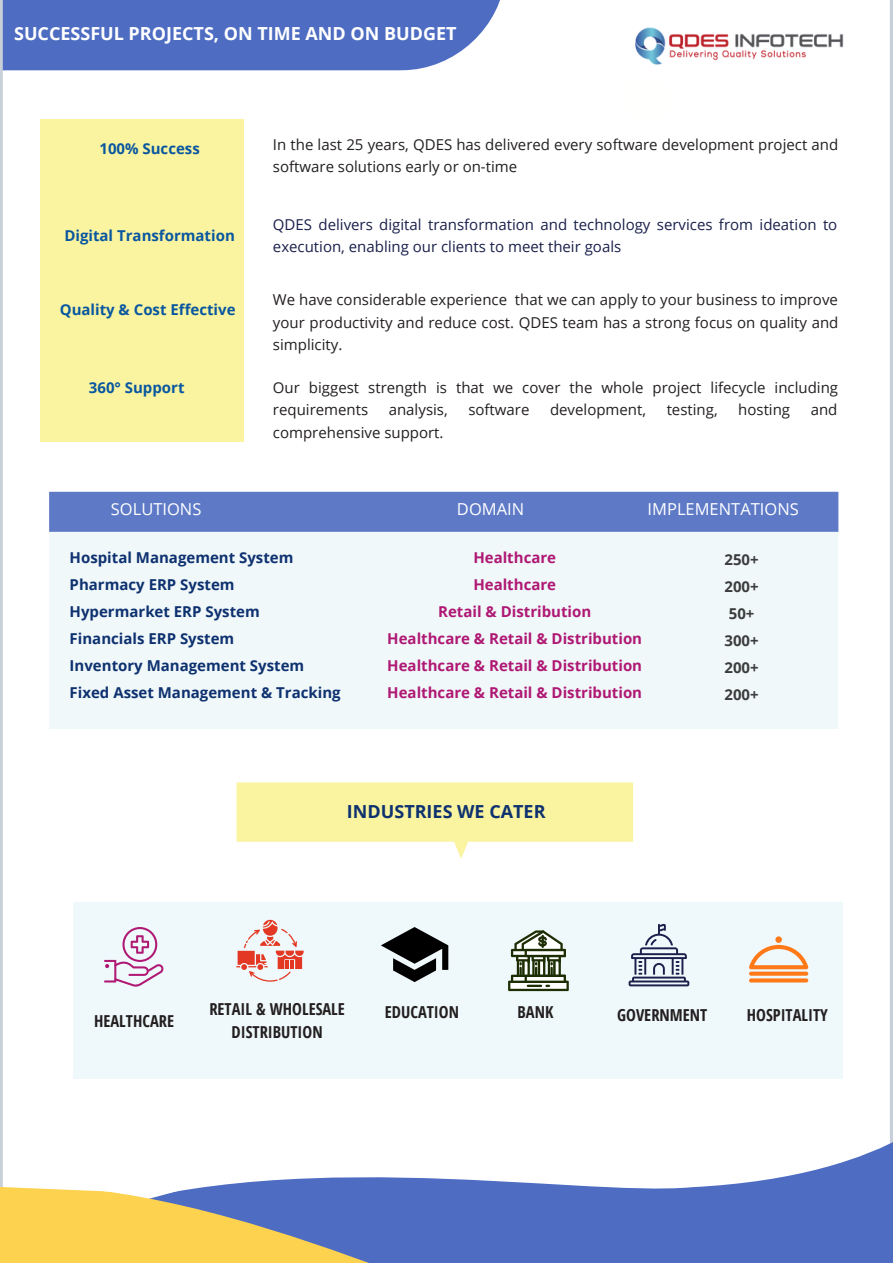
<style>
.page{position:relative;width:893px;height:1264px;background:#fff}
.page>*{position:absolute;margin:0;border:0;box-sizing:border-box;transform-origin:0 0}
.t1{font:700 18px "Open Sans";color:#fff}
.t2{font:700 18px "Open Sans";color:#0e316f}
.t3{font:700 16.5px/22.5px "Open Sans Condensed";color:#231f20;text-align:center}
.t4{font:16.5px "Open Sans";color:#fff}
.t5{font:15px/22.5px "Open Sans";color:#231f20}
.t6{font:700 15px/27px "Open Sans";color:#0e316f}
.t7{font:700 15px/27px "Open Sans";color:#af1873;text-align:center}
.t8{font:15px/22.5px "Open Sans";color:#1a204b}
.t9{font:700 15px "Open Sans";color:#09579f}
.t10{font:700 15px/27px "Open Sans";color:#3c3c3c}
</style>
<div class="page">
<div style="left:49px;top:532px;width:789px;height:197px;background:#f0f8fa"></div>
<div style="left:49px;top:492px;width:789px;height:40px;background:#5e7ac7"></div>
<div style="left:0;top:0;width:523px;height:70px;background:#4e6dc2"></div>
<hr style="left:0;top:0;width:3px;height:1259px;background:#c7d0d8">
<hr style="left:889px;top:0;width:3px;height:1259px;background:#c7d0d8">
<svg style="left:73px;top:1073px;width:819px;height:189px"></svg>
<svg style="left:0;top:1179px;width:861px;height:83px;fill:#4e6dc2"></svg>
<div style="left:40px;top:119px;width:204px;height:322px;background:#faf4a0"></div>
<div style="left:73px;top:902px;width:769px;height:176px;background:#eff8fa"></div>
<svg style="left:104px;top:927px;width:60px;height:59px"></svg>
<svg style="left:236px;top:919px;width:67px;height:62px"></svg>
<svg style="left:381px;top:927px;width:67px;height:55px"></svg>
<svg style="left:508px;top:930px;width:60px;height:61px"></svg>
<svg style="left:628px;top:923px;width:61px;height:63px"></svg>
<svg style="left:749px;top:971px;width:59px;height:4px"></svg>
<svg style="left:749px;top:978px;width:59px;height:4px"></svg>
<svg style="left:749px;top:936px;width:59px;height:33px"></svg>
<svg style="left:236px;top:782px;width:397px;height:76px"></svg>
<img style="left:635px;top:27px;width:209px;height:38px">
<p class="t1" style="left:14px;top:20px;width:444px">SUCCESSFUL PROJECTS, ON TIME AND ON BUDGET</p>
<p class="t9" style="left:99px;top:138px;width:102px">100% Success</p>
<p class="t9" style="left:64px;top:225px;width:172px">Digital Transformation</p>
<p class="t9" style="left:60px;top:299px;width:177px">Quality &amp; Cost Effective</p>
<p class="t9" style="left:89px;top:376px;width:97px">360° Support</p>
<p class="t5" style="left:273px;top:133px;width:566px">In the last 25 years, QDES has delivered every software development project and software solutions early or on-time</p>
<p class="t8" style="left:273px;top:213px;width:566px">QDES delivers digital transformation and technology services from ideation to execution, enabling our clients to meet their goals</p>
<p class="t5" style="left:273px;top:288px;width:567px;text-align:justify">We have considerable experience that we can apply to your business to improve your productivity and reduce cost. QDES team has a strong focus on quality and simplicity.</p>
<p class="t5" style="left:273px;top:376px;width:566px">Our biggest strength is that we cover the whole project lifecycle including requirements</p>
<p class="t5" style="left:389px;top:398px;width:60px">analysis,</p>
<p class="t5" style="left:468px;top:398px;width:63px">software</p>
<p class="t5" style="left:550px;top:398px;width:98px">development,</p>
<p class="t5" style="left:666px;top:398px;width:52px">testing,</p>
<p class="t5" style="left:738px;top:398px;width:53px">hosting</p>
<p class="t5" style="left:810px;top:398px;width:28px">and</p>
<p class="t5" style="left:273px;top:421px;width:172px">comprehensive support.</p>
<p class="t4" style="left:111px;top:497px;width:92px">SOLUTIONS</p>
<p class="t4" style="left:647px;top:497px;width:153px">IMPLEMENTATIONS</p>
<p class="t7" style="left:387px;top:543px;width:256px">Healthcare<br>Healthcare<br>Retail &amp; Distribution<br>Healthcare &amp; Retail &amp; Distribution<br>Healthcare &amp; Retail &amp; Distribution<br>Healthcare &amp; Retail &amp; Distribution</p>
<p class="t10" style="left:724px;top:546px;width:36px">250+<br>200+<br>50+<br>300+<br>200+<br>200+</p>
<p class="t4" style="left:457px;top:497px;width:69px">DOMAIN</p>
<p class="t6" style="left:70px;top:543px;width:272px">Hospital Management System<br>Pharmacy ERP System<br>Hypermarket ERP System<br>Financials ERP System<br>Inventory Management System<br>Fixed Asset Management &amp; Tracking</p>
<p class="t2" style="left:347px;top:798px;width:200px">INDUSTRIES WE CATER</p>
<p class="t3" style="left:94px;top:1008px;width:81px">HEALTHCARE</p>
<p class="t3" style="left:209px;top:997px;width:137px">RETAIL &amp; WHOLESALE<br>DISTRIBUTION</p>
<p class="t3" style="left:385px;top:1000px;width:76px">EDUCATION</p>
<p class="t3" style="left:517px;top:1000px;width:37px">BANK</p>
<p class="t3" style="left:617px;top:1003px;width:91px">GOVERNMENT</p>
<p class="t3" style="left:746px;top:1003px;width:83px">HOSPITALITY</p>
</div>
